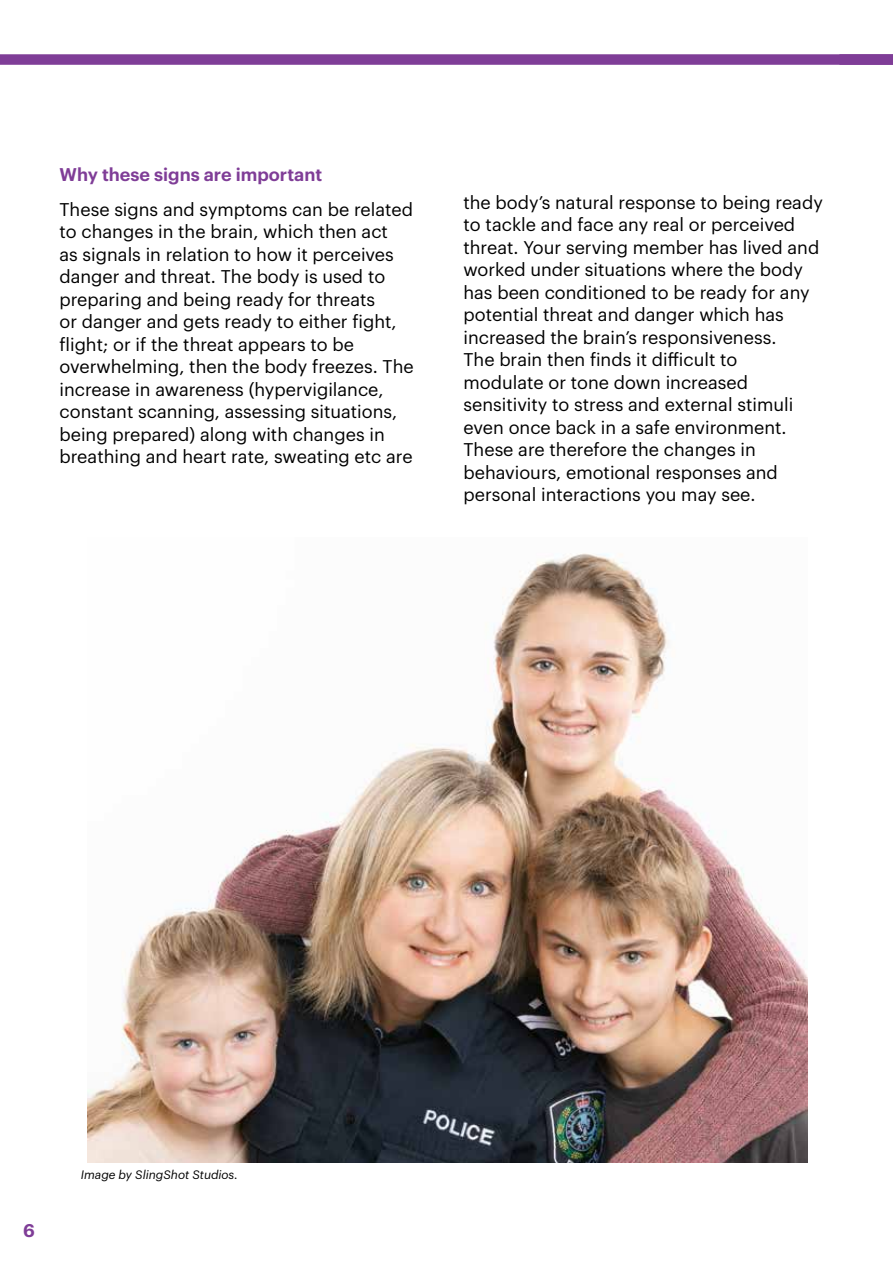
<style>
.page{position:relative;width:893px;height:1263px;background:#fff}
.page>*{position:absolute;margin:0;border:0;box-sizing:border-box;transform-origin:0 0}
.t1{font:18px/22.5px "Graphik";color:#000}
.t2{font:600 18px "Graphik";color:#7f3d97}
.t3{font:italic 12px "Graphik";color:#000}
</style>
<div class="page">
<img style="left:87px;top:553px;width:720px;height:609px">
<div style="left:0;top:54px;width:893px;height:11px;background:#7f3d97"></div>
<p class="t2" style="left:60px;top:160px;width:264px">Why these signs are important</p>
<p class="t1" style="left:60px;top:197px;width:356px">These signs and symptoms can be related to changes in the brain, which then act<br>as signals in relation to how it perceives danger and threat. The body is used to preparing and being ready for threats<br>or danger and gets ready to either fight, flight; or if the threat appears to be overwhelming, then the body freezes. The increase in awareness (hypervigilance, constant scanning, assessing situations, being prepared) along with changes in breathing and heart rate, sweating etc are</p>
<p class="t1" style="left:463px;top:189px;width:361px">the body’s natural response to being ready to tackle and face any real or perceived threat. Your serving member has lived and worked under situations where the body has been conditioned to be ready for any potential threat and danger which has increased the brain’s responsiveness.<br>The brain then finds it difficult to<br>modulate or tone down increased sensitivity to stress and external stimuli even once back in a safe environment.<br>These are therefore the changes in behaviours, emotional responses and personal interactions you may see.</p>
<p class="t2" style="left:23px;top:1217px;width:13px">6</p>
<p class="t3" style="left:81px;top:1166px;width:159px">Image by SlingShot Studios.</p>
</div>
